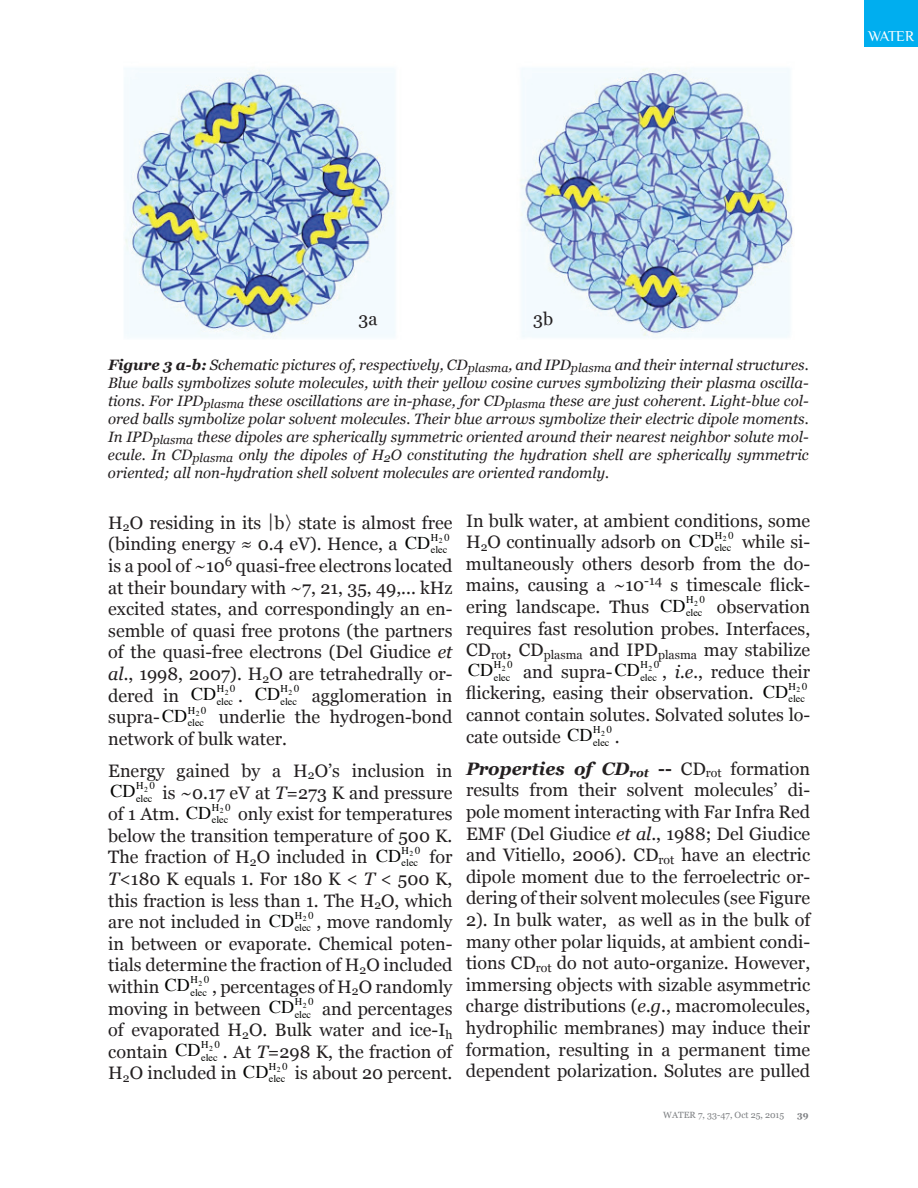
<style>
.page{position:relative;width:918px;height:1188px;background:#fff}
.page>*{position:absolute;margin:0;border:0;box-sizing:border-box;transform-origin:0 0}
.t1{font:18px/21.6px "Georgia";color:#231f20;text-align:justify}
.t2{font:italic 15px/18px "Georgia";color:#231f20;text-align:justify}
.t3{font:15px "Philosopher";letter-spacing:-.04em;color:#fff}
.t4{font:10.35px "Times";letter-spacing:-.005em;color:#040503}
.t5{font:9px "Georgia";color:#7e8083}
.t6{font:700 9px "Georgia";color:#7e8083}
.s1{font-weight:700}
.s2{font-family:"STIX Size One Sym";font-size:13.5px}
.s3{font-family:"Times";color:#040503}
.s4{font-style:italic}
.s5{font-weight:700;font-style:italic}
</style>
<div class="page">
<div style="left:864px;top:0;width:54px;height:46px;background:#00aeef"></div>
<img style="left:124px;top:68px;width:669px;height:270px">
<p class="t3" style="left:868px;top:28px;width:47px">WATER</p>
<p class="t1" style="left:358px;top:307px;width:21px">3a</p>
<p class="t1" style="left:533px;top:307px;width:22px">3b</p>
<p class="t2" style="left:108px;top:355px;width:702px"><span class="s1">Figure 3 a-b:</span> Schematic pictures of, respectively, CD<sub>plasma</sub>, and IPD<sub>plasma</sub> and their internal structures.<br>Blue balls symbolizes solute molecules, with their yellow cosine curves symbolizing their plasma oscilla&shy;tions. For IPD<sub>plasma</sub> these oscillations are in-phase, for CD<sub>plasma</sub> these are just coherent. Light-blue col&shy;ored balls symbolize polar solvent molecules. Their blue arrows symbolize their electric dipole moments.<br>In IPD<sub>plasma</sub> these dipoles are spherically symmetric oriented around their nearest neighbor solute mol&shy;ecule. In CD<sub>plasma</sub> only the dipoles of H<sub>2</sub>O constituting the hydration shell are spherically symmetric oriented; all non-hydration shell solvent molecules are oriented randomly.</p>
<p class="t1" style="left:108px;top:511px;width:346px">H<sub>2</sub>O residing in its |b<span class="s2">⟩</span> state is almost free (binding energy ≈ 0.4 eV). Hence, a <span class="s3">CD</span><sub>elec</sub></p>
<p class="t4" style="left:431px;top:528px;width:20px">H<sub>2</sub>0</p>
<p class="t1" style="left:108px;top:554px;width:346px">is a pool of ~10<sup>6</sup> quasi-free electrons located at their boundary with ~7, 21, 35, 49,... kHz excited states, and correspondingly an en&shy;semble of quasi free protons (the partners of the quasi-free electrons (Del Giudice <span class="s4">et al.</span>, 1998, 2007). H<sub>2</sub>O are tetrahedrally or&shy;dered in <span class="s3">CD</span><sub>elec</sub></p>
<p class="t4" style="left:217px;top:679px;width:20px">H<sub>2</sub>0</p>
<p class="t4" style="left:238px;top:692px;width:60px"><sup>.</sup> <sup>CD</sup>elec</p>
<p class="t4" style="left:281px;top:679px;width:20px">H<sub>2</sub>0</p>
<p class="t1" style="left:312px;top:684px;width:142px">agglomeration in</p>
<p class="t4" style="left:188px;top:701px;width:20px">H<sub>2</sub>0</p>
<p class="t1" style="left:108px;top:706px;width:97px">supra-<span class="s3">CD</span><sub>elec</sub></p>
<p class="t1" style="left:108px;top:706px;width:346px;text-indent:111px">underlie the hydrogen-bond network of bulk water.</p>
<p class="t1" style="left:108px;top:759px;width:346px">Energy gained by a H<sub>2</sub>O’s inclusion in</p>
<p class="t4" style="left:111px;top:788px;width:44px"><sup>CD</sup>elec</p>
<p class="t4" style="left:136px;top:776px;width:20px">H<sub>2</sub>0</p>
<p class="t1" style="left:108px;top:781px;width:346px;text-indent:54px">is ~0.17 eV at <span class="s4">T</span>=273 K and pressure of 1 Atm. <span class="s3">CD</span><sub>elec</sub></p>
<p class="t4" style="left:212px;top:797px;width:20px">H<sub>2</sub>0</p>
<p class="t1" style="left:108px;top:802px;width:346px;text-indent:130px">only exist for temperatures below the transition temperature of 500 K.<br>The fraction of H<sub>2</sub>O included in <span class="s3">CD</span><sub>elec</sub></p>
<p class="t4" style="left:402px;top:841px;width:20px">H<sub>2</sub>0</p>
<p class="t1" style="left:108px;top:846px;width:346px;text-indent:321px">for <span class="s4">T</span>&lt;180 K equals 1. For 180 K &lt; <span class="s4">T</span> &lt; 500 K, this fraction is less than 1. The H<sub>2</sub>O, which are not included in <span class="s3">CD</span><sub>elec</sub> , move randomly</p>
<p class="t4" style="left:295px;top:905px;width:20px">H<sub>2</sub>0</p>
<p class="t1" style="left:108px;top:932px;width:346px">in between or evaporate. Chemical poten&shy;tials determine the fraction of H<sub>2</sub>O included within <span class="s3">CD</span><sub>elec</sub> , percentages of H<sub>2</sub>O randomly</p>
<p class="t4" style="left:191px;top:970px;width:20px">H<sub>2</sub>0</p>
<p class="t1" style="left:108px;top:997px;width:205px">moving in between <span class="s3">CD</span><sub>elec</sub></p>
<p class="t4" style="left:295px;top:992px;width:20px">H<sub>2</sub>0</p>
<p class="t1" style="left:108px;top:997px;width:346px;text-indent:214px">and percentages of evaporated H<sub>2</sub>O. Bulk water and ice-I<sub>h </sub>contain <span class="s3">CD</span><sub>elec</sub> . At <span class="s4">T</span>=298 K, the fraction of</p>
<p class="t4" style="left:201px;top:1035px;width:20px">H<sub>2</sub>0</p>
<p class="t1" style="left:108px;top:1062px;width:179px">H<sub>2</sub>O included in <span class="s3">CD</span><sub>elec</sub></p>
<p class="t4" style="left:269px;top:1057px;width:20px">H<sub>2</sub>0</p>
<p class="t1" style="left:295px;top:1062px;width:159px">is about 20 percent.</p>
<p class="t1" style="left:466px;top:509px;width:346px">In bulk water, at ambient conditions, some<br>H<sub>2</sub>O continually adsorb on <span class="s3">CD</span><sub>elec</sub></p>
<p class="t4" style="left:715px;top:525px;width:20px">H<sub>2</sub>0</p>
<p class="t1" style="left:466px;top:530px;width:346px;text-indent:276px">while si&shy;multaneously others desorb from the do&shy;mains, causing a ~10<sup>-14</sup> s timescale flick&shy;ering landscape. Thus <span class="s3">CD</span><sub>elec</sub></p>
<p class="t4" style="left:686px;top:590px;width:20px">H<sub>2</sub>0</p>
<p class="t1" style="left:466px;top:595px;width:346px;text-indent:251px">observation requires fast resolution probes. Interfaces, CD<sub>rot</sub>, CD<sub>plasma</sub> and IPD<sub>plasma</sub> may stabilize</p>
<p class="t4" style="left:468px;top:668px;width:44px"><sup>CD</sup>elec</p>
<p class="t4" style="left:640px;top:655px;width:20px">H<sub>2</sub>0</p>
<p class="t1" style="left:466px;top:682px;width:341px">flickering, easing their observation. <span class="s3">CD</span><sub>elec</sub></p>
<p class="t4" style="left:494px;top:655px;width:20px">H<sub>2</sub>0</p>
<p class="t1" style="left:523px;top:660px;width:288px">and supra-<span class="s3">CD</span><sub>elec</sub> , <span class="s4">i.e.</span>, reduce their</p>
<p class="t4" style="left:789px;top:677px;width:20px">H<sub>2</sub>0</p>
<p class="t1" style="left:466px;top:703px;width:346px">cannot contain solutes. Solvated solutes lo&shy;cate outside <span class="s3">CD</span><sub>elec</sub> .</p>
<p class="t4" style="left:593px;top:720px;width:20px">H<sub>2</sub>0</p>
<p class="t1" style="left:466px;top:757px;width:346px"><span class="s5">Properties of CD</span><sub>rot</sub> <span class="s1">--</span> CD<sub>rot</sub> formation results from their solvent molecules’ di&shy;pole moment interacting with Far Infra Red EMF (Del Giudice <span class="s4">et al</span>., 1988; Del Giudice and Vitiello, 2006). CD<sub>rot</sub> have an electric dipole moment due to the ferroelectric or&shy;dering of their solvent molecules (see Figure 2). In bulk water, as well as in the bulk of many other polar liquids, at ambient condi&shy;tions CD<sub>rot</sub> do not auto-organize. However, immersing objects with sizable asymmetric charge distributions (<span class="s4">e.g</span>., macromolecules, hydrophilic membranes) may induce their formation, resulting in a permanent time dependent polarization. Solutes are pulled</p>
<p class="t5" style="left:663px;top:1108px;width:122px">WATER 7, 33-47, Oct 25, 2015</p>
<p class="t6" style="left:797px;top:1108px;width:13px">39</p>
</div>
